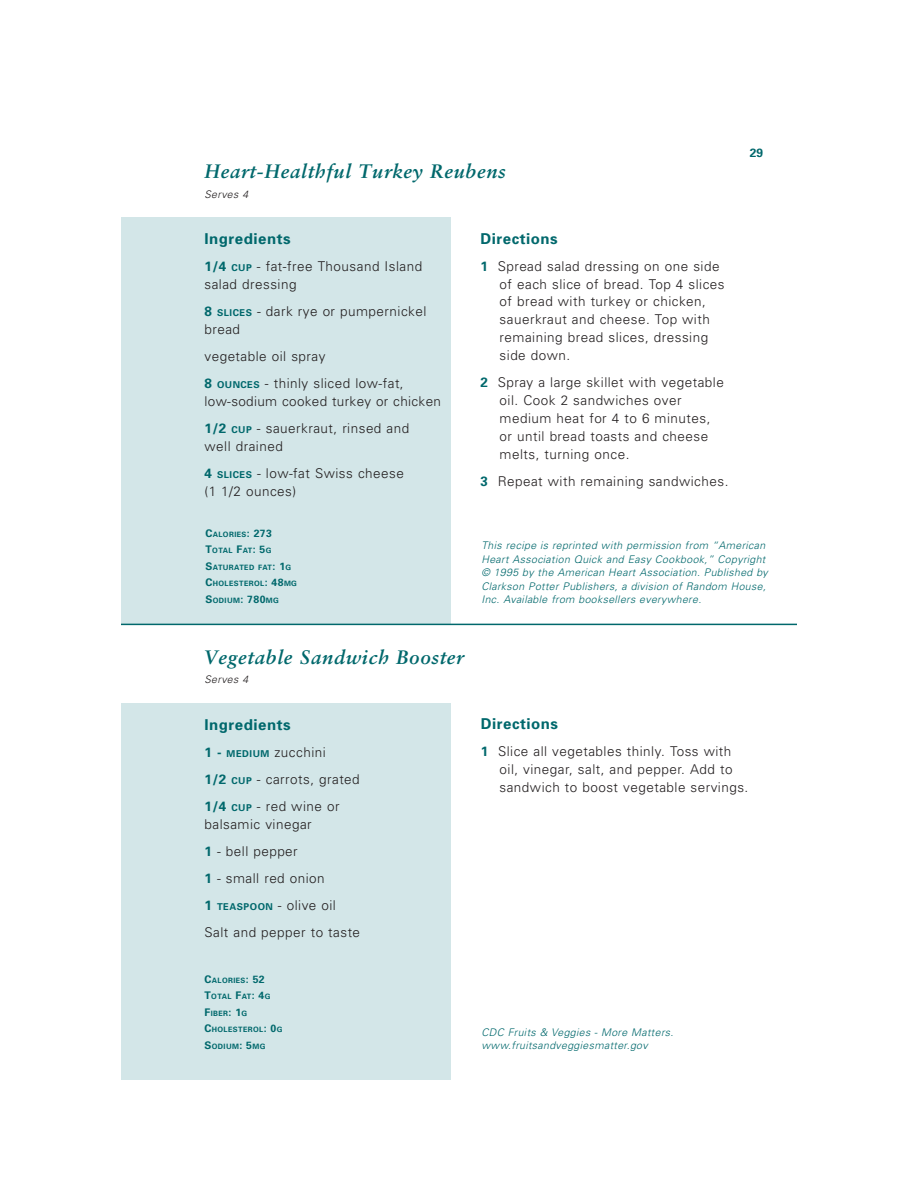
<style>
.page{position:relative;width:918px;height:1188px;background:#fff}
.page>*{position:absolute;margin:0;border:0;box-sizing:border-box;transform-origin:0 0}
.t1{font:italic 700 19.5px "Sabon";letter-spacing:.035em;color:#00686c}
.t2{font:700 15px "Univers";letter-spacing:.035em;color:#00686c}
.t3{font:300 13.5px/18px "Univers";letter-spacing:.035em;color:#231f20}
.t4{font:700 12px "Univers";color:#00686c}
.t5{font:italic 300 10.5px/13.5px "Univers";letter-spacing:.035em;color:#00686c}
.t6{font:italic 300 10.5px "Univers";letter-spacing:.035em;color:#231f20}
.t7{font:700 7.35px "Univers";letter-spacing:.05em;color:#00686c}
.s1{font-weight:700;color:#00686c}
.s2{font-weight:700;font-size:9.45px;color:#00686c}
.s3{font-size:10.5px}
</style>
<div class="page">
<div style="left:122px;top:217px;width:329px;height:408px;background:#d3e6e8"></div>
<div style="left:122px;top:703px;width:329px;height:377px;background:#d3e6e8"></div>
<hr style="left:122px;top:624px;width:675px;height:1px;background:#00686c">
<p class="t4" style="left:750px;top:148px;width:15px">29</p>
<h1 class="t1" style="left:205px;top:163px;width:303px">Heart-Healthful Turkey Reubens</h1>
<p class="t6" style="left:205px;top:190px;width:45px">Serves 4</p>
<p class="t2" style="left:205px;top:233px;width:88px">Ingredients</p>
<p class="t3" style="left:205px;top:259px;width:219px"><span class="s1">1/4</span> <span class="s2">CUP</span> - fat-free Thousand Island salad dressing</p>
<p class="t3" style="left:205px;top:304px;width:223px"><span class="s1">8</span> <span class="s2">SLICES</span> - dark rye or pumpernickel bread</p>
<p class="t3" style="left:205px;top:344px;width:201px;line-height:27px">vegetable oil spray<br><span class="s1">8</span> <span class="s2">OUNCES</span> - thinly sliced low-fat,</p>
<p class="t3" style="left:205px;top:389px;width:238px;line-height:27px">low-sodium cooked turkey or chicken<br><span class="s1">1/2</span> <span class="s2">CUP</span> - sauerkraut, rinsed and</p>
<p class="t3" style="left:205px;top:434px;width:201px;line-height:27px">well drained<br><span class="s1">4</span> <span class="s2">SLICES</span> - low-fat Swiss cheese</p>
<p class="t3" style="left:205px;top:484px;width:93px">(1 1/2 ounces)</p>
<p class="t7" style="left:206px;top:531px;width:68px"><span class="s3">C</span>ALORIES<span class="s3">: 273</span></p>
<p class="t7" style="left:206px;top:548px;width:68px"><span class="s3">T</span>OTAL <span class="s3">F</span>AT<span class="s3">: 5</span>G</p>
<p class="t7" style="left:206px;top:564px;width:87px"><span class="s3">S</span>ATURATED FAT<span class="s3">: 1</span>G</p>
<p class="t7" style="left:206px;top:581px;width:93px"><span class="s3">C</span>HOLESTEROL<span class="s3">: 48</span>MG</p>
<p class="t7" style="left:206px;top:597px;width:75px"><span class="s3">S</span>ODIUM<span class="s3">: 780</span>MG</p>
<p class="t2" style="left:480px;top:233px;width:79px">Directions</p>
<p class="t3" style="left:500px;top:258px;width:227px;text-indent:-19px"><span class="s1">1</span> Spread salad dressing on one side of each slice of bread. Top 4 slices of bread with turkey or chicken, sauerkraut and cheese. Top with remaining bread slices, dressing side down.</p>
<p class="t3" style="left:500px;top:375px;width:226px;text-indent:-19px"><span class="s1">2</span> Spray a large skillet with vegetable oil. Cook 2 sandwiches over medium heat for 4 to 6 minutes, or until bread toasts and cheese melts, turning once.</p>
<p class="t3" style="left:480px;top:474px;width:249px"><span class="s1">3</span> Repeat with remaining sandwiches.</p>
<p class="t5" style="left:481px;top:540px;width:288px">This recipe is reprinted with permission from “American Heart Association Quick and Easy Cookbook,” Copyright © 1995 by the American Heart Association. Published by Clarkson Potter Publishers, a division of Random House, Inc. Available from booksellers everywhere.</p>
<h1 class="t1" style="left:205px;top:649px;width:261px">Vegetable Sandwich Booster</h1>
<p class="t6" style="left:205px;top:675px;width:45px">Serves 4</p>
<p class="t2" style="left:205px;top:719px;width:88px">Ingredients</p>
<p class="t3" style="left:205px;top:740px;width:157px;line-height:27px"><span class="s1">1 -</span> <span class="s2">MEDIUM</span> zucchini<br><span class="s1">1/2</span> <span class="s2">CUP</span> - carrots, grated<br><span class="s1">1/4</span> <span class="s2">CUP</span> - red wine or</p>
<p class="t3" style="left:205px;top:812px;width:157px;line-height:27px">balsamic vinegar<br><span class="s1">1</span> - bell pepper<br><span class="s1">1</span> - small red onion<br><span class="s1">1</span> <span class="s2">TEASPOON</span> - olive oil<br>Salt and pepper to taste</p>
<p class="t7" style="left:205px;top:977px;width:62px"><span class="s3">C</span>ALORIES<span class="s3">: 52</span></p>
<p class="t7" style="left:205px;top:994px;width:68px"><span class="s3">T</span>OTAL <span class="s3">F</span>AT<span class="s3">: 4</span>G</p>
<p class="t7" style="left:205px;top:1010px;width:44px"><span class="s3">F</span>IBER<span class="s3">: 1</span>G</p>
<p class="t7" style="left:205px;top:1027px;width:80px"><span class="s3">C</span>HOLESTEROL<span class="s3">: 0</span>G</p>
<p class="t7" style="left:205px;top:1043px;width:63px"><span class="s3">S</span>ODIUM<span class="s3">: 5</span>MG</p>
<p class="t2" style="left:481px;top:718px;width:79px">Directions</p>
<p class="t3" style="left:500px;top:743px;width:250px;text-indent:-19px"><span class="s1">1</span> Slice all vegetables thinly. Toss with oil, vinegar, salt, and pepper. Add to sandwich to boost vegetable servings.</p>
<p class="t5" style="left:481px;top:1026px;width:193px">CDC Fruits &amp; Veggies - More Matters. www.fruitsandveggiesmatter.gov</p>
</div>
